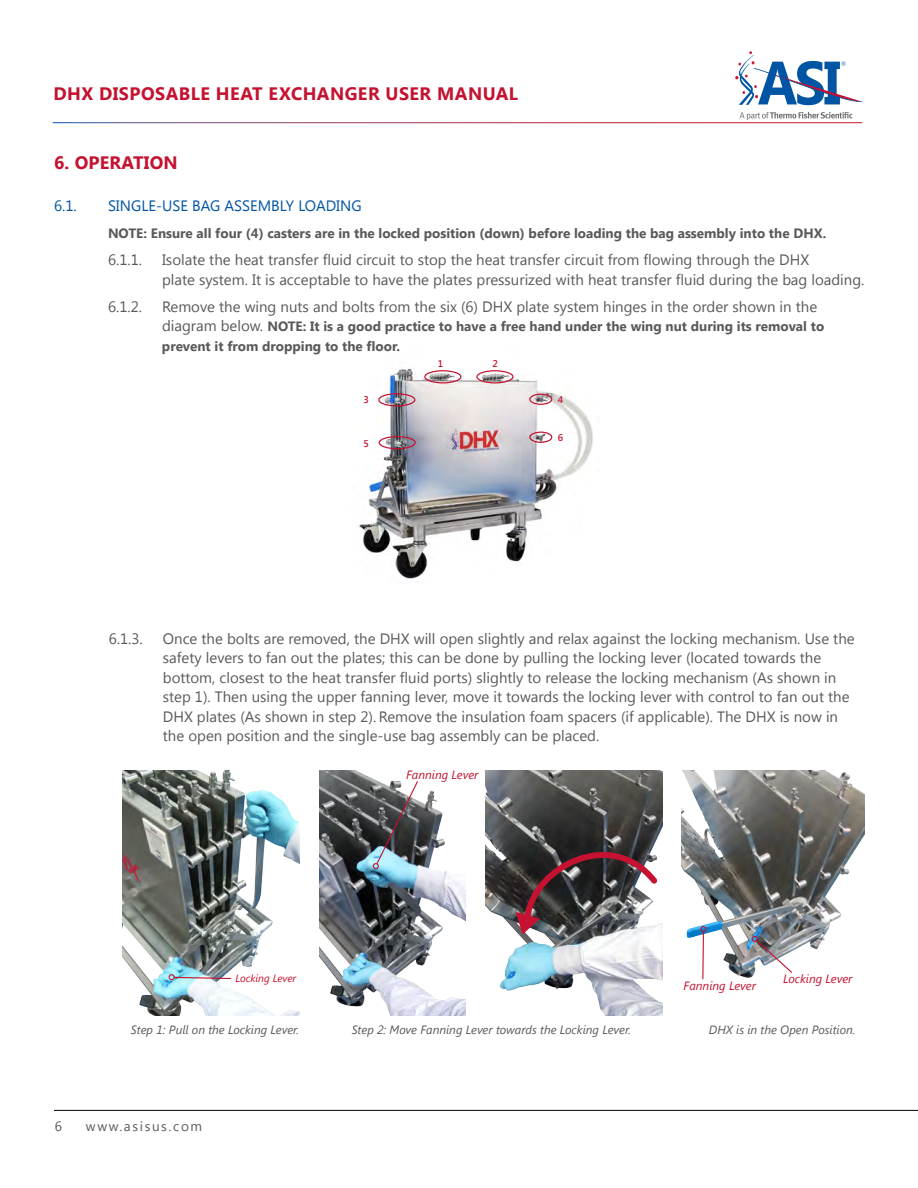
<style>
.page{position:relative;width:918px;height:1188px;background:#fff}
.page>*{position:absolute;margin:0;border:0;box-sizing:border-box;transform-origin:0 0}
.t1{font:700 18px "Segoe UI";letter-spacing:.025em;color:#c41230}
.t2{font:15px/19.5px "Segoe UI";color:#58595b}
.t3{font:15px "Segoe UI";color:#0054a4}
.t4{font:700 13.5px/19.5px "Segoe UI";color:#58595b}
.t5{font:13.5px "Segoe UI";letter-spacing:.12em;color:#58595b}
.t6{font:italic 12px "Segoe UI";color:#58595b}
.t7{font:italic 12px "Segoe UI";color:#c41230}
.t8{font:italic 10.5px "Segoe UI";color:#c41230}
.t9{font:600 9.75px "Segoe UI";color:#c41230}
.s1{font-weight:400;font-size:15px}
</style>
<div class="page">
<hr style="left:54px;top:1110px;width:864px;height:1px;background:#000">
<svg style="left:735px;top:51px;width:127px;height:54px"></svg>
<svg style="left:740px;top:112px;width:113px;height:8px"></svg>
<img style="left:357px;top:368px;width:236px;height:211px">
<div style="left:476px;top:370px;width:38px;height:13px;border:1px solid #c41230;border-radius:50%"></div>
<div style="left:424px;top:370px;width:37px;height:13px;border:1px solid #c41230;border-radius:50%"></div>
<div style="left:378px;top:393px;width:37px;height:14px;border:1px solid #c41230;border-radius:50%"></div>
<div style="left:379px;top:436px;width:37px;height:13px;border:1px solid #c41230;border-radius:50%"></div>
<div style="left:529px;top:394px;width:23px;height:11px;border:1px solid #c41230;border-radius:50%"></div>
<div style="left:529px;top:432px;width:23px;height:11px;border:1px solid #c41230;border-radius:50%"></div>
<img style="left:122px;top:770px;width:178px;height:246px">
<img style="left:320px;top:770px;width:145px;height:246px">
<img style="left:486px;top:770px;width:177px;height:246px">
<img style="left:681px;top:770px;width:183px;height:208px">
<svg style="left:516px;top:827px;width:147px;height:107px"></svg>
<svg style="left:173px;top:976px;width:59px;height:4px"></svg>
<div style="left:168px;top:974px;width:7px;height:6px;border:1px solid #c41230;border-radius:50%"></div>
<svg style="left:750px;top:934px;width:43px;height:40px"></svg>
<svg style="left:372px;top:780px;width:47px;height:90px"></svg>
<svg style="left:700px;top:926px;width:6px;height:54px"></svg>
<p class="t1" style="left:54px;top:81px;width:455px">DHX Disposable Heat Exchanger User MAN UAL</p>
<p class="t1" style="left:54px;top:149px;width:125px">6. Operation</p>
<p class="t3" style="left:54px;top:196px;width:24px">6.1.</p>
<p class="t3" style="left:108px;top:196px;width:17px">Single</p>
<p class="t3" style="left:156px;top:196px;width:88px">-Use Bag Assembl</p>
<p class="t3" style="left:286px;top:196px;width:23px">y loading</p>
<p class="t4" style="left:54px;top:223px;width:26px">NO</p>
<p class="t4" style="left:128px;top:223px;width:700px">TE: Ensure all four (4) casters are in the locked position (down) before loading the bag assembly into the DHX.</p>
<p class="t2" style="left:108px;top:250px;width:36px">6.1.1.</p>
<p class="t2" style="left:162px;top:250px;width:704px">Isolate the heat transfer fluid circuit to stop the heat transfer circuit from flowing through the DHX<br>plate system. It is acceptable to have the plates pressurized with heat transfer fluid during the bag loading.</p>
<p class="t2" style="left:108px;top:296px;width:36px">6.1.2.</p>
<p class="t2" style="left:162px;top:296px;width:657px">Remove the wing nuts and bolts from the six (6) DHX plate system hinges in the order shown in the</p>
<p class="t4" style="left:162px;top:316px;width:664px"><span class="s1">diagram below.</span> NOTE: It is a good practice to have a free hand under the wing nut during its removal to prevent it from dropping to the floor.</p>
<p class="t9" style="left:363px;top:392px;width:7px">3</p>
<p class="t9" style="left:363px;top:437px;width:7px">5</p>
<p class="t9" style="left:438px;top:356px;width:7px">1</p>
<p class="t9" style="left:492px;top:356px;width:7px">2</p>
<p class="t9" style="left:558px;top:392px;width:7px">4</p>
<p class="t9" style="left:558px;top:430px;width:7px">6</p>
<p class="t2" style="left:109px;top:628px;width:36px">6.1.3.</p>
<p class="t2" style="left:163px;top:628px;width:693px">Once the bolts are removed, the DHX will open slightly and relax against the locking mechanism. Use the safety levers to fan out the plates; this can be done by pulling the locking lever (located towards the bottom, closest to the heat transfer fluid ports) slightly to release the locking mechanism (As shown in step 1). Then using the upper fanning lever, move it towards the locking lever with control to fan out the DHX plates (As shown in step 2). Remove the insulation foam spacers (if applicable). The DHX is now in the open position and the single-use bag assembly can be placed.</p>
<p class="t7" style="left:406px;top:766px;width:74px">Fanning Lever</p>
<p class="t8" style="left:236px;top:971px;width:62px">Locking Lever</p>
<p class="t7" style="left:783px;top:970px;width:71px">Locking Lever</p>
<p class="t7" style="left:684px;top:977px;width:74px">Fanning Lever</p>
<p class="t6" style="left:131px;top:1021px;width:170px">Step 1: Pull on the Locking Lever.</p>
<p class="t6" style="left:352px;top:1021px;width:281px">Step 2: Move Fanning Lever towards the Locking Lever.</p>
<p class="t6" style="left:709px;top:1021px;width:148px">DHX is in the Open Position.</p>
<p class="t5" style="left:55px;top:1117px;width:9px">6</p>
<p class="t5" style="left:86px;top:1117px;width:118px">www.asisus.com</p>
</div>
